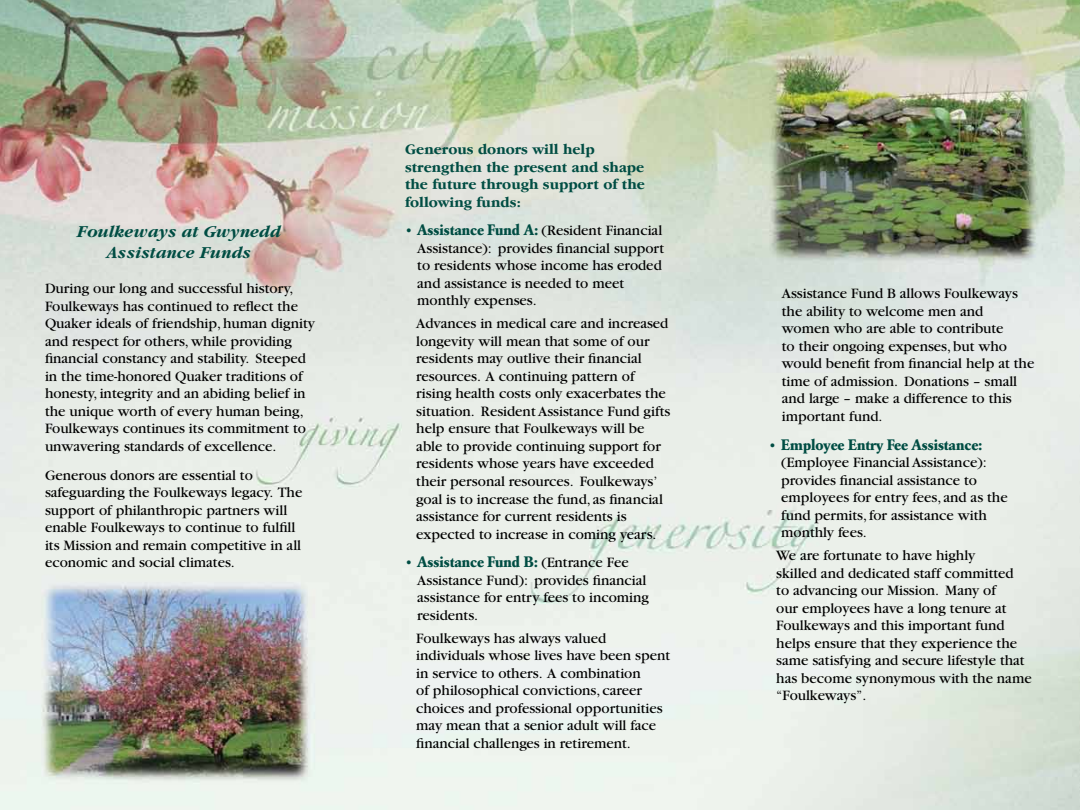
<style>
.page{position:relative;width:1080px;height:810px;background:#fff}
.page>*{position:absolute;margin:0;border:0;box-sizing:border-box;transform-origin:0 0}
.t1{font:italic 700 17.5px/21px "Garamond";color:#004d43;text-align:center}
.t2{font:15px/17.5px "Garamond";color:#000}
.t3{font:700 15px/17.5px "Garamond IT Cby BT";color:#004d43}
.t4{font:700 15px "Garamond BE";color:#004d43}
.s1{font-weight:900;color:#004d43}
.s2{font-family:"Garamond BE";font-weight:700;color:#004d43}
.s3{font-family:"Garamond";font-weight:900}
.s4{font-family:"Garamond";font-weight:400;color:#000}
</style>
<div class="page">
<img style="left:0;top:0;width:1080px;height:810px">
<p class="t1" style="left:78px;top:221px;width:206px">Foulkeways at Gwynedd<br>Assistance Funds</p>
<p class="t2" style="left:45px;top:280px;width:272px">During our long and successful history, Foulkeways has continued to reflect the Quaker ideals of friendship, human dignity and respect for others, while providing financial constancy and stability. Steeped in the time-honored Quaker traditions of honesty, integrity and an abiding belief in the unique worth of every human being, Foulkeways continues its commitment to unwavering standards of excellence.</p>
<p class="t2" style="left:45px;top:466px;width:259px">Generous donors are essential to safeguarding the Foulkeways legacy. The support of philanthropic partners will enable Foulkeways to continue to fulfill its Mission and remain competitive in all economic and social climates.</p>
<p class="t3" style="left:405px;top:140px;width:242px">Generous donors will help strengthen the present and shape the future through support of the following funds:</p>
<p class="t2" style="left:417px;top:222px;width:248px;text-indent:-12px"><span class="s1">•</span> <span class="s2">Assistance Fund A:</span> (Resident Financial Assistance): provides financial support to residents whose income has eroded and assistance is needed to meet monthly expenses.</p>
<p class="t2" style="left:416px;top:315px;width:256px">Advances in medical care and increased longevity will mean that some of our residents may outlive their financial resources. A continuing pattern of rising health costs only exacerbates the situation. Resident Assistance Fund gifts help ensure that Foulkeways will be able to provide continuing support for residents whose years have exceeded their personal resources. Foulkeways’ goal is to increase the fund, as financial assistance for current residents is expected to increase in coming years.</p>
<p class="t4" style="left:405px;top:553px;width:225px"><span class="s3">•</span> Assistance Fund B: <span class="s4">(Entrance Fee</span></p>
<p class="t2" style="left:417px;top:572px;width:233px">Assistance Fund): provides financial assistance for entry fees to incoming residents.</p>
<p class="t2" style="left:416px;top:630px;width:256px">Foulkeways has always valued individuals whose lives have been spent in service to others. A combination<br>of philosophical convictions, career choices and professional opportunities may mean that a senior adult will face financial challenges in retirement.</p>
<p class="t2" style="left:782px;top:285px;width:254px">Assistance Fund B allows Foulkeways the ability to welcome men and women who are able to contribute<br>to their ongoing expenses, but who would benefit from financial help at the time of admission. Donations – small and large – make a difference to this important fund.</p>
<p class="t4" style="left:769px;top:436px;width:215px"><span class="s3">•</span> Employee Entry Fee Assistance:</p>
<p class="t2" style="left:781px;top:454px;width:228px">(Employee Financial Assistance): provides financial assistance to employees for entry fees, and as the fund permits, for assistance with monthly fees.</p>
<p class="t2" style="left:776px;top:547px;width:257px">We are fortunate to have highly<br>skilled and dedicated staff committed<br>to advancing our Mission. Many of<br>our employees have a long tenure at Foulkeways and this important fund helps ensure that they experience the same satisfying and secure lifestyle that has become synonymous with the name “Foulkeways”.</p>
</div>
